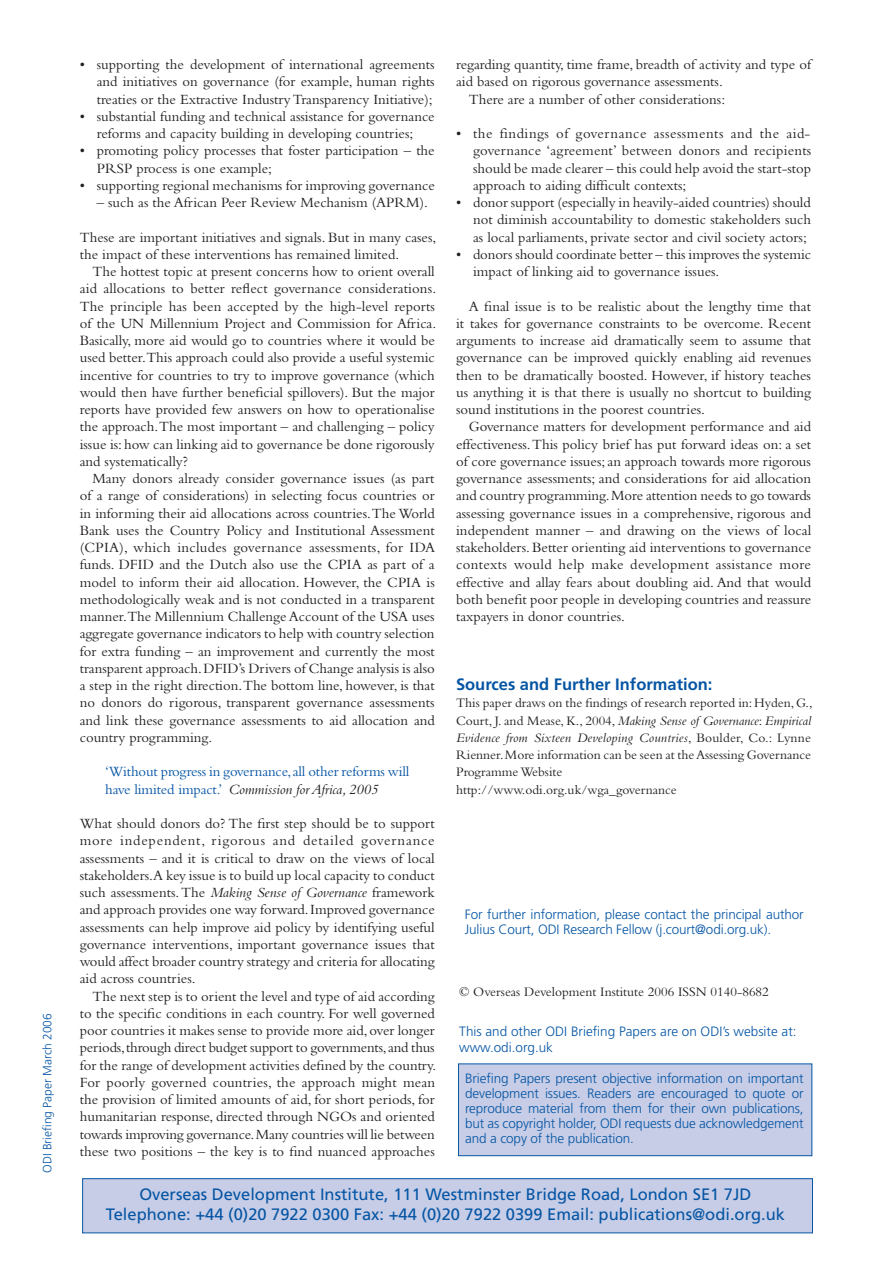
<style>
.page{position:relative;width:893px;height:1263px;background:#fff}
.page>*{position:absolute;margin:0;border:0;box-sizing:border-box;transform-origin:0 0}
.t1{font:16.5px/19.8px "Frutiger";color:#0555a4;text-align:center}
.t2{font:700 16.5px "Frutiger";color:#0555a4}
.t3{font:14.7px/17.2px "Bembo";color:#231f20;text-align:justify}
.t4{font:14.7px/17.2px "Bembo";letter-spacing:-.01em;color:#0555a4}
.t5{font:300 13.5px/15px "Frutiger";letter-spacing:-.01em;color:#0555a4}
.t6{font:13.5px/17.2px "Bembo";color:#231f20}
.t7{font:300 12px "Frutiger";color:#0555a4}
.s1{font-style:italic;color:#231f20}
.s2{font-style:italic}
</style>
<div class="page">
<div style="left:83px;top:1179px;width:729px;height:54px;background:#c7cde6"></div>
<div style="left:82px;top:1178px;width:731px;height:55px;border:1px solid #0555a4"></div>
<div style="left:458px;top:1064px;width:354px;height:92px;background:#c7cde6"></div>
<div style="left:458px;top:1063px;width:354px;height:93px;border:1px solid #0555a4"></div>
<p class="t7" style="left:41px;top:1173px;width:161px;rotate:-90deg">ODI Briefing Paper March 2006</p>
<p class="t3" style="left:97px;top:56px;width:339px;text-indent:-17px">• supporting the development of international agreements and initiatives on governance (for example, human rights treaties or the Extractive Industry Transparency Initiative);</p>
<p class="t3" style="left:80px;top:107px;width:357px;text-align:center">• substantial funding and technical assistance for governance reforms and capacity building in developing countries;</p>
<p class="t3" style="left:97px;top:142px;width:339px;text-indent:-17px">• promoting policy processes that foster participation – the<br>PRSP process is one example;</p>
<p class="t3" style="left:80px;top:176px;width:357px">• supporting regional mechanisms for improving governance</p>
<p class="t3" style="left:97px;top:194px;width:333px">– such as the African Peer Review Mechanism (APRM).</p>
<p class="t3" style="left:80px;top:228px;width:358px">These are important initiatives and signals. But in many cases, the impact of these interventions has remained limited.</p>
<p class="t3" style="left:80px;top:263px;width:358px;text-indent:13px">The hottest topic at present concerns how to orient overall aid allocations to better reflect governance considerations.<br>The principle has been accepted by the high-level reports of the UN Millennium Project and Commission for Africa.<br>Basically, more aid would go to countries where it would be used better.This approach could also provide a useful systemic incentive for countries to try to improve governance (which would then have further beneficial spillovers). But the major reports have provided few answers on how to operationalise the approach.The most important – and challenging – policy issue is: how can linking aid to governance be done rigorously and systematically?</p>
<p class="t3" style="left:80px;top:470px;width:357px;text-indent:13px">Many donors already consider governance issues (as part of a range of considerations) in selecting focus countries or in informing their aid allocations across countries. The World Bank uses the Country Policy and Institutional Assessment (CPIA), which includes governance assessments, for IDA funds. DFID and the Dutch also use the CPIA as part of a model to inform their aid allocation. However, the CPIA is methodologically weak and is not conducted in a transparent manner.The Millennium Challenge Account of the USA uses aggregate governance indicators to help with country selection for extra funding – an improvement and currently the most transparent approach. DFID’s Drivers of Change analysis is also a step in the right direction.The bottom line, however, is that no donors do rigorous, transparent governance assessments and link these governance assessments to aid allocation and country programming.</p>
<p class="t4" style="left:105px;top:763px;width:305px">‘Without progress in governance, all other reforms will have limited impact.’ <span class="s1">Commission for Africa, 2005</span></p>
<p class="t3" style="left:80px;top:815px;width:357px">What should donors do? The first step should be to support more independent, rigorous and detailed governance assessments – and it is critical to draw on the views of local stakeholders.A key issue is to build up local capacity to conduct such assessments. The <span class="s2">Making Sense of Governance</span> framework and approach provides one way forward. Improved governance assessments can help improve aid policy by identifying useful governance interventions, important governance issues that would affect broader country strategy and criteria for allocating aid across countries.</p>
<p class="t3" style="left:80px;top:987px;width:358px;text-indent:13px">The next step is to orient the level and type of aid according to the specific conditions in each country. For well governed poor countries it makes sense to provide more aid, over longer periods, through direct budget support to governments, and thus for the range of development activities defined by the country.<br>For poorly governed countries, the approach might mean the provision of limited amounts of aid, for short periods, for humanitarian response, directed through NGOs and oriented towards improving governance. Many countries will lie between these two positions – the key is to find nuanced approaches</p>
<p class="t3" style="left:456px;top:56px;width:357px">regarding quantity, time frame, breadth of activity and type of</p>
<p class="t3" style="left:456px;top:73px;width:268px">aid based on rigorous governance assessments.</p>
<p class="t3" style="left:469px;top:90px;width:258px">There are a number of other considerations:</p>
<p class="t3" style="left:473px;top:125px;width:340px;text-indent:-17px">• the findings of governance assessments and the aid&shy;governance ‘agreement’ between donors and recipients should be made clearer – this could help avoid the start-stop approach to aiding difficult contexts;</p>
<p class="t3" style="left:473px;top:194px;width:340px;text-indent:-17px">• donor support (especially in heavily-aided countries) should not diminish accountability to domestic stakeholders such as local parliaments, private sector and civil society actors;</p>
<p class="t3" style="left:473px;top:245px;width:339px;text-indent:-17px">• donors should coordinate better – this improves the systemic impact of linking aid to governance issues.</p>
<p class="t3" style="left:456px;top:297px;width:357px;text-indent:13px">A final issue is to be realistic about the lengthy time that it takes for governance constraints to be overcome. Recent arguments to increase aid dramatically seem to assume that governance can be improved quickly enabling aid revenues then to be dramatically boosted. However, if history teaches us anything it is that there is usually no shortcut to building sound institutions in the poorest countries.</p>
<p class="t3" style="left:456px;top:418px;width:357px;text-indent:13px">Governance matters for development performance and aid effectiveness. This policy brief has put forward ideas on: a set of core governance issues; an approach towards more rigorous governance assessments; and considerations for aid allocation and country programming. More attention needs to go towards assessing governance issues in a comprehensive, rigorous and independent manner – and drawing on the views of local stakeholders. Better orienting aid interventions to governance contexts would help make development assistance more effective and allay fears about doubling aid. And that would both benefit poor people in developing countries and reassure taxpayers in donor countries.</p>
<p class="t2" style="left:456px;top:675px;width:258px">Sources and Further Information:</p>
<p class="t6" style="left:456px;top:694px;width:358px">This paper draws on the findings of research reported in: Hyden, G., Court, J. and Mease, K., 2004, <span class="s2">Making Sense of Governance</span>: <span class="s2">Empirical Evidence from Sixteen Developing Countries</span>, Boulder, Co.: Lynne Rienner. More information can be seen at the Assessing Governance Programme Website<br>http://www.odi.org.uk/wga_governance</p>
<p class="t5" style="left:465px;top:907px;width:340px">For further information, please contact the principal author<br>Julius Court, ODI Research Fellow (j.court@odi.org.uk).</p>
<p class="t6" style="left:459px;top:983px;width:311px">© Overseas Development Institute 2006 ISSN 0140-8682</p>
<p class="t5" style="left:459px;top:1023px;width:339px;line-height:16.2px">This and other ODI Briefing Papers are on ODI’s website at: www.odi.org.uk</p>
<p class="t5" style="left:465px;top:1071px;width:340px;text-align:justify">Briefing Papers present objective information on important development issues. Readers are encouraged to quote or reproduce material from them for their own publications, but as copyright holder, ODI requests due acknowledgement and a copy of the publication.</p>
<p class="t1" style="left:106px;top:1184px;width:681px">Overseas Development Institute, 111 Westminster Bridge Road, London SE1 7JD<br>Telephone: +44 (0)20 7922 0300 Fax: +44 (0)20 7922 0399 Email: publications@odi.org.uk</p>
</div>
